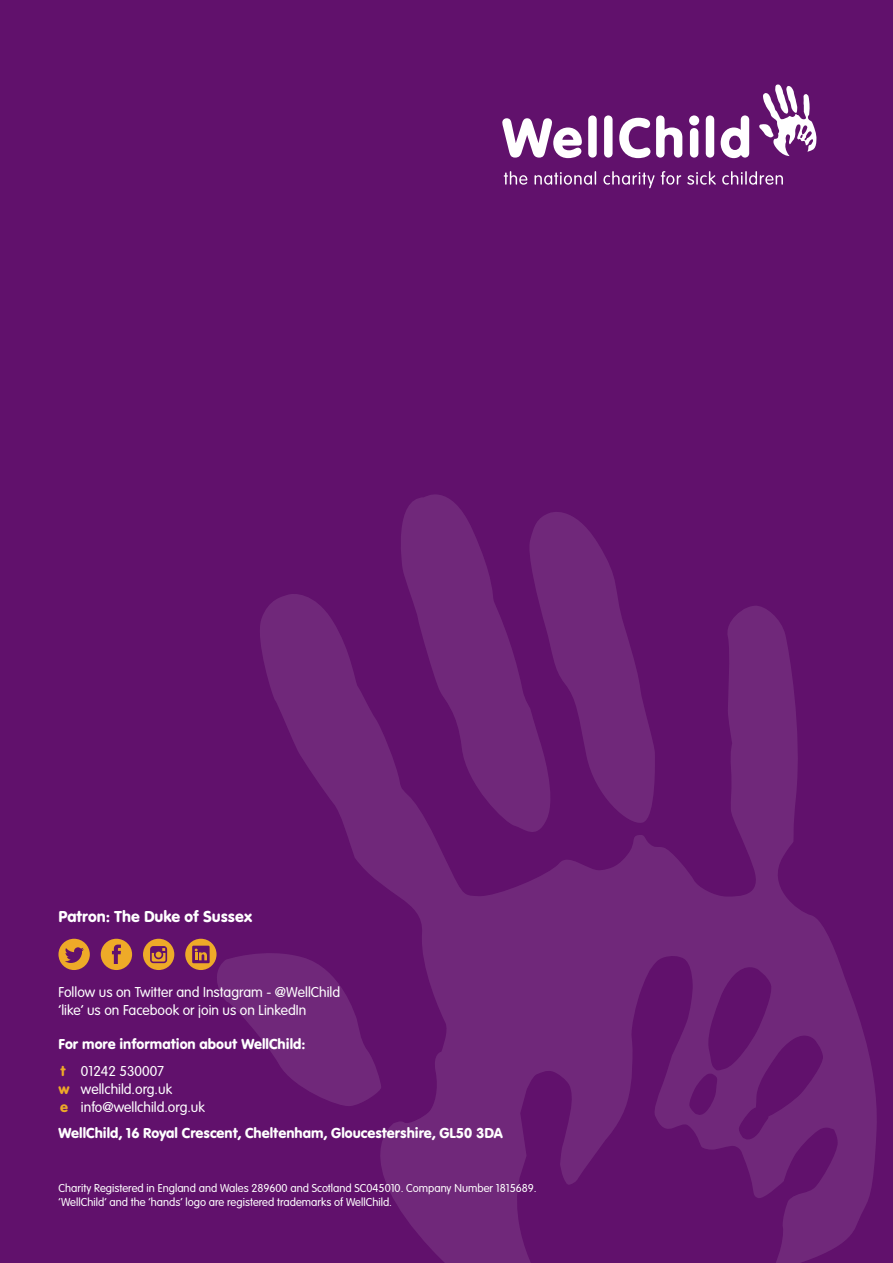
<style>
.page{position:relative;width:893px;height:1263px;background:#61116c}
.page>*{position:absolute;margin:0;border:0;box-sizing:border-box;transform-origin:0 0}
.t1{font:16.5px "VAG Rundschrift D";color:#fff}
.t2{font:300 15px/18px "VAG Rundschrift D";color:#fff}
.t3{font:15px "VAG Rundschrift D";color:#fff}
.t4{font:300 12px "VAG Rundschrift D";color:#fff}
.s1{font-weight:400;color:#eeaa28}
</style>
<div class="page">
<svg style="left:401px;top:494px;width:91px;height:97px;fill:#70287a"></svg>
<svg style="left:529px;top:512px;width:88px;height:79px"></svg>
<svg style="left:260px;top:591px;width:617px;height:672px"></svg>
<svg style="left:504px;top:171px;width:23px;height:14px"></svg>
<svg style="left:534px;top:171px;width:62px;height:14px"></svg>
<svg style="left:603px;top:171px;width:52px;height:17px"></svg>
<svg style="left:661px;top:171px;width:20px;height:14px"></svg>
<svg style="left:687px;top:171px;width:29px;height:14px"></svg>
<svg style="left:722px;top:171px;width:61px;height:14px"></svg>
<svg style="left:759px;top:84px;width:57px;height:72px"></svg>
<svg style="left:619px;top:115px;width:130px;height:43px"></svg>
<svg style="left:502px;top:115px;width:111px;height:43px"></svg>
<svg style="left:143px;top:939px;width:31px;height:31px"></svg>
<svg style="left:185px;top:939px;width:196px;height:168px"></svg>
<svg style="left:101px;top:939px;width:31px;height:31px"></svg>
<svg style="left:58px;top:939px;width:32px;height:31px"></svg>
<p class="t1" style="left:58px;top:907px;width:195px">Patron: The Duke of Sussex</p>
<p class="t2" style="left:58px;top:984px;width:283px">Follow us on Twitter and Instagram - @WellChild ‘like’ us on Facebook or join us on LinkedIn</p>
<p class="t3" style="left:58px;top:1035px;width:249px">For more information about WellChild:</p>
<p class="t2" style="left:60px;top:1062px;width:105px"><span class="s1">t</span> 01242 530007</p>
<p class="t2" style="left:58px;top:1080px;width:115px"><span class="s1">w</span> wellchild.org.uk</p>
<p class="t2" style="left:60px;top:1098px;width:146px"><span class="s1">e</span> info@wellchild.org.uk</p>
<p class="t3" style="left:58px;top:1124px;width:446px">WellChild, 16 Royal Crescent, Cheltenham, Gloucestershire, GL50 3DA</p>
<p class="t4" style="left:58px;top:1181px;width:480px">Charity Registered in England and Wales 289600 and Scotland SC045010. Company Number 1815689.</p>
<p class="t4" style="left:58px;top:1196px;width:335px">‘WellChild’ and the ‘hands’ logo are registered trademarks of WellChild.</p>
</div>
